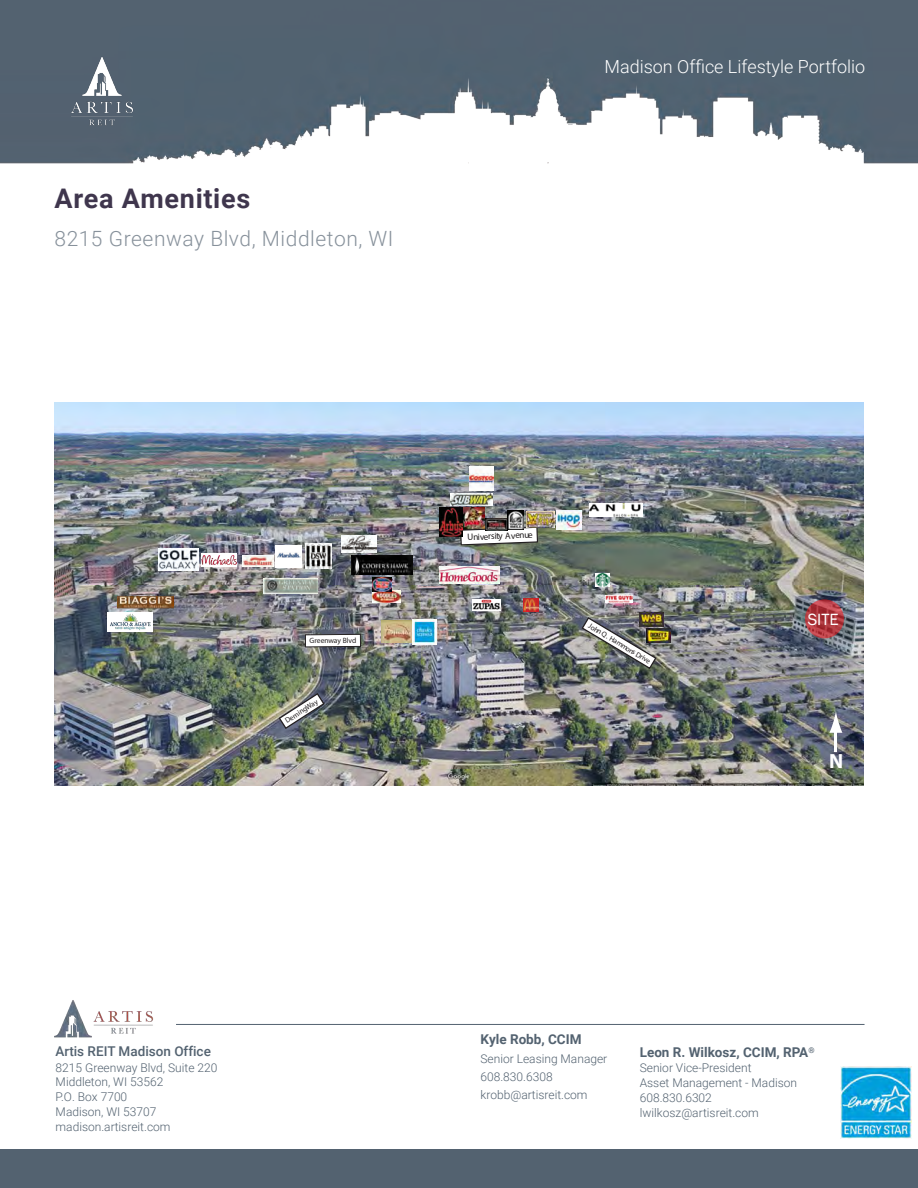
<style>
.page{position:relative;width:918px;height:1188px;background:#fff}
.page>*{position:absolute;margin:0;border:0;box-sizing:border-box;transform-origin:0 0}
.sub{font:700 27px "Roboto";letter-spacing:.025em;color:#3f364d}
.sub-2{font:300 21px "Roboto";letter-spacing:.025em;color:#87919b}
.t1{font:700 20.55px "Myriad Pro";color:#fff}
.t2{font:300 18px "Roboto";color:#fff}
.t3{font:16.65px "Franklin Gothic";color:#fff}
.t4{font:700 13.5px "Roboto";color:#536270}
.t5{font:500 13.5px "Roboto";color:#536270}
.t6{font:300 12px/14.7px "Roboto";color:#536270}
.t7{font:9.3px "Myriad Pro";color:#231f20}
.t8{font:7.65px "Myriad Pro";color:#231f20}
.t9{font:7.5px "Myriad Pro";color:#231f20}
</style>
<div class="page">
<div style="left:0;top:1149px;width:918px;height:39px;background:#536270"></div>
<img style="left:0;top:0;width:918px;height:164px">
<img style="left:68px;top:54px;width:68px;height:73px">
<img style="left:54px;top:1000px;width:99px;height:38px">
<hr style="left:176px;top:1024px;width:689px;height:1px;background:#536270">
<img style="left:55px;top:403px;width:808px;height:382px">
<hr style="left:835px;top:728px;width:2px;height:24px;background:#fff">
<svg style="left:829px;top:711px;width:13px;height:22px"></svg>
<img style="left:524px;top:598px;width:14px;height:14px">
<img style="left:263px;top:578px;width:54px;height:15px">
<img style="left:342px;top:535px;width:34px;height:18px">
<img style="left:462px;top:508px;width:22px;height:19px">
<img style="left:450px;top:493px;width:42px;height:12px">
<img style="left:469px;top:466px;width:24px;height:24px">
<svg style="left:305px;top:634px;width:56px;height:13px"></svg>
<img style="left:582px;top:617px;width:75px;height:52px">
<svg style="left:460px;top:527px;width:78px;height:18px"></svg>
<img style="left:306px;top:543px;width:25px;height:26px">
<img style="left:243px;top:556px;width:30px;height:11px">
<div style="left:202px;top:554px;width:35px;height:13px;background:#fff"></div>
<img style="left:202px;top:555px;width:35px;height:10px">
<img style="left:276px;top:545px;width:25px;height:22px">
<svg style="left:279px;top:693px;width:46px;height:36px"></svg>
<img style="left:589px;top:504px;width:53px;height:12px">
<img style="left:485px;top:519px;width:22px;height:12px">
<img style="left:507px;top:511px;width:16px;height:18px">
<img style="left:527px;top:512px;width:28px;height:16px">
<img style="left:382px;top:620px;width:30px;height:22px">
<svg style="left:805px;top:599px;width:39px;height:39px"></svg>
<img style="left:118px;top:586px;width:55px;height:33px">
<div style="left:107px;top:612px;width:46px;height:20px;background:#fff"></div>
<img style="left:110px;top:613px;width:41px;height:18px">
<img style="left:372px;top:591px;width:29px;height:12px">
<img style="left:596px;top:573px;width:14px;height:13px">
<img style="left:606px;top:596px;width:26px;height:7px">
<img style="left:640px;top:612px;width:23px;height:14px">
<img style="left:647px;top:629px;width:24px;height:13px">
<img style="left:472px;top:599px;width:29px;height:11px">
<img style="left:372px;top:578px;width:19px;height:13px">
<img style="left:412px;top:619px;width:25px;height:25px">
<img style="left:557px;top:511px;width:25px;height:18px">
<img style="left:440px;top:507px;width:22px;height:29px">
<img style="left:440px;top:567px;width:60px;height:17px">
<img style="left:159px;top:549px;width:39px;height:21px">
<img style="left:351px;top:556px;width:61px;height:19px">
<img style="left:840px;top:1066px;width:71px;height:73px">
<p class="sub" style="left:55px;top:180px;width:197px">Area Amenities</p>
<p class="sub-2" style="left:55px;top:223px;width:341px">8215 Greenway Blvd, Middleton, WI</p>
<h3 class="t2" style="left:604px;top:54px;width:262px">Madison Office Lifestyle Portfolio</h3>
<p class="t8" style="left:309px;top:636px;width:49px;rotate:-1deg">Greenway Blvd</p>
<p class="t9" style="left:283px;top:717px;width:39px;rotate:-33deg">Deming Way</p>
<p class="t5" style="left:56px;top:1042px;width:157px">Artis REIT Madison Office</p>
<p class="t6" style="left:56px;top:1059px;width:163px">8215 Greenway Blvd, Suite 220<br>Middleton, WI 53562<br>P.O. Box 7700<br>Madison, WI 53707 madison.artisreit.com</p>
<p class="t7" style="left:467px;top:531px;width:67px;rotate:-2deg">University Avenue</p>
<p class="t9" style="left:592px;top:621px;width:72px;rotate:31deg">John Q. Hammons Drive</p>
<p class="t3" style="left:808px;top:609px;width:32px">SITE</p>
<h3 class="t1" style="left:829px;top:748px;width:16px">N</h3>
<p class="t4" style="left:480px;top:1030px;width:103px">Kyle Robb, CCIM</p>
<p class="t6" style="left:480px;top:1050px;width:128px;line-height:18px">Senior Leasing Manager<br>608.830.6308 krobb@artisreit.com</p>
<p class="t4" style="left:640px;top:1043px;width:176px">Leon R. Wilkosz, CCIM, RPA<sup>®</sup></p>
<p class="t6" style="left:640px;top:1060px;width:159px">Senior Vice-President<br>Asset Management - Madison<br>608.830.6302 lwilkosz@artisreit.com</p>
</div>
